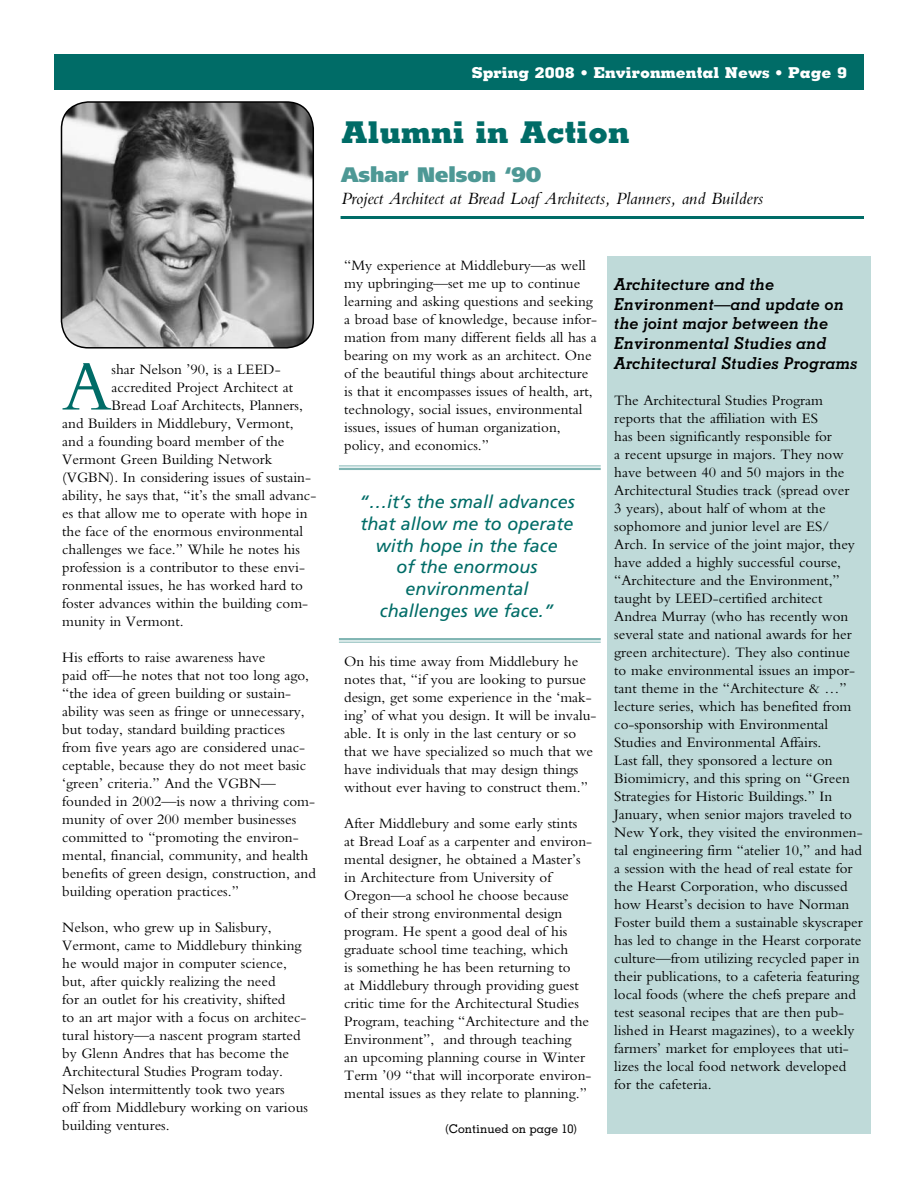
<style>
.page{position:relative;width:918px;height:1188px;background:#fff}
.page>*{position:absolute;margin:0;border:0;box-sizing:border-box;transform-origin:0 0}
.t1{font:72.9px "Bembo";color:#006c67}
.t2{font:800 30px "Memphis";color:#006c67}
.t3{font:900 21px "Frutiger";color:#4d9895}
.t4{font:italic 18px/21.8px "Frutiger";color:#006c67;text-align:center}
.t5{font:italic 18px "Bembo";color:#000}
.t6{font:italic 700 16.5px/19.8px "Memphis";color:#000}
.t7{font:15px/18px "Bembo";color:#000}
.t8{font:800 15px "Memphis";color:#fff}
.t9{font:500 12px "Memphis";color:#000}
</style>
<div class="page">
<img style="left:62px;top:102px;width:251px;height:246px">
<div style="left:61px;top:101px;width:253px;height:248px;border:2px solid #000;border-radius:27px"></div>
<hr style="left:341px;top:216px;width:523px;height:3px;background:#006c67">
<hr style="left:339px;top:638px;width:262px;height:2px;background:#80b5b3">
<hr style="left:339px;top:642px;width:262px;height:1px;background:#80b5b3">
<hr style="left:339px;top:466px;width:262px;height:1px;background:#80b5b3">
<hr style="left:339px;top:468px;width:262px;height:2px;background:#80b5b3">
<div style="left:608px;top:256px;width:263px;height:878px;background:#bfdad9"></div>
<div style="left:54px;top:54px;width:810px;height:36px;background:#006c67"></div>
<h1 class="t1" style="left:62px;top:344px;width:50px">A</h1>
<p class="t7" style="left:112px;top:360px;width:171px">shar Nelson ’90, is a LEED-</p>
<p class="t7" style="left:112px;top:378px;width:183px">accredited Project Architect at</p>
<p class="t7" style="left:112px;top:396px;width:193px">Bread Loaf Architects, Planners,</p>
<p class="t7" style="left:62px;top:414px;width:233px">and Builders in Middlebury, Vermont,</p>
<p class="t7" style="left:62px;top:432px;width:224px">and a founding board member of the</p>
<p class="t7" style="left:62px;top:450px;width:212px">Vermont Green Building Network</p>
<p class="t7" style="left:62px;top:468px;width:250px">(VGBN). In considering issues of sustain-</p>
<p class="t7" style="left:62px;top:486px;width:256px">ability, he says that, “it’s the small advanc-</p>
<p class="t7" style="left:62px;top:504px;width:247px">es that allow me to operate with hope in</p>
<p class="t7" style="left:62px;top:522px;width:242px">the face of the enormous environmental</p>
<p class="t7" style="left:62px;top:540px;width:239px">challenges we face.” While he notes his</p>
<p class="t7" style="left:62px;top:558px;width:244px">profession is a contributor to these envi-</p>
<p class="t7" style="left:62px;top:576px;width:242px">ronmental issues, he has worked hard to</p>
<p class="t7" style="left:62px;top:594px;width:247px">foster advances within the building com-</p>
<p class="t7" style="left:62px;top:612px;width:123px">munity in Vermont.</p>
<p class="t7" style="left:62px;top:648px;width:255px">His efforts to raise awareness have<br>paid off—he notes that not too long ago, “the idea of green building or sustain&shy;ability was seen as fringe or unnecessary, but today, standard building practices from five years ago are considered unac&shy;ceptable, because they do not meet basic ‘green’ criteria.” And the VGBN— founded in 2002—is now a thriving com&shy;munity of over 200 member businesses committed to “promoting the environ&shy;mental, financial, community, and health benefits of green design, construction, and building operation practices.”</p>
<p class="t7" style="left:62px;top:918px;width:247px">Nelson, who grew up in Salisbury, Vermont, came to Middlebury thinking he would major in computer science, but, after quickly realizing the need<br>for an outlet for his creativity, shifted<br>to an art major with a focus on architec&shy;tural history—a nascent program started by Glenn Andres that has become the Architectural Studies Program today.<br>Nelson intermittently took two years<br>off from Middlebury working on various building ventures.</p>
<p class="t8" style="left:472px;top:63px;width:377px">Spring 2008 • Environmental News • Page 9</p>
<h2 class="t2" style="left:341px;top:113px;width:290px">Alumni in Action</h2>
<h3 class="t3" style="left:341px;top:162px;width:202px">Ashar Nelson ‘90</h3>
<p class="t5" style="left:341px;top:188px;width:424px">Project Architect at Bread Loaf Architects, Planners, and Builders</p>
<p class="t7" style="left:344px;top:256px;width:254px">“My experience at Middlebury—as well my upbringing—set me up to continue learning and asking questions and seeking a broad base of knowledge, because infor&shy;mation from many different fields all has a bearing on my work as an architect. One of the beautiful things about architecture is that it encompasses issues of health, art, technology, social issues, environmental issues, issues of human organization, policy, and economics.”</p>
<p class="t4" style="left:359px;top:491px;width:217px">“…it’s the small advances that allow me to operate with hope in the face<br>of the enormous environmental<br>challenges we face.”</p>
<p class="t7" style="left:344px;top:652px;width:254px">On his time away from Middlebury he notes that, “if you are looking to pursue design, get some experience in the ‘mak&shy;ing’ of what you design. It will be invalu&shy;able. It is only in the last century or so that we have specialized so much that we have individuals that may design things without ever having to construct them.”</p>
<p class="t7" style="left:344px;top:814px;width:249px">After Middlebury and some early stints<br>at Bread Loaf as a carpenter and environ&shy;mental designer, he obtained a Master’s in Architecture from University of Oregon—a school he choose because<br>of their strong environmental design program. He spent a good deal of his graduate school time teaching, which<br>is something he has been returning to<br>at Middlebury through providing guest critic time for the Architectural Studies Program, teaching “Architecture and the Environment”, and through teaching<br>an upcoming planning course in Winter Term ’09 “that will incorporate environ&shy;mental issues as they relate to planning.”</p>
<p class="t9" style="left:446px;top:1121px;width:133px">(Continued on page 10)</p>
<p class="t6" style="left:614px;top:274px;width:245px">Architecture and the<br>Environment—and update on the joint major between the<br>Environmental Studies and<br>Architectural Studies Programs</p>
<p class="t7" style="left:614px;top:391px;width:250px">The Architectural Studies Program reports that the affiliation with ES<br>has been significantly responsible for<br>a recent upsurge in majors. They now have between 40 and 50 majors in the Architectural Studies track (spread over<br>3 years), about half of whom at the sophomore and junior level are ES/ Arch. In service of the joint major, they have added a highly successful course, “Architecture and the Environment,” taught by LEED-certified architect Andrea Murray (who has recently won several state and national awards for her green architecture). They also continue to make environmental issues an impor&shy;tant theme in the “Architecture &amp; …” lecture series, which has benefited from co-sponsorship with Environmental Studies and Environmental Affairs.<br>Last fall, they sponsored a lecture on Biomimicry, and this spring on “Green Strategies for Historic Buildings.” In January, when senior majors traveled to New York, they visited the environmen&shy;tal engineering firm “atelier 10,” and had a session with the head of real estate for the Hearst Corporation, who discussed how Hearst’s decision to have Norman Foster build them a sustainable skyscraper has led to change in the Hearst corporate culture—from utilizing recycled paper in their publications, to a cafeteria featuring local foods (where the chefs prepare and test seasonal recipes that are then pub&shy;lished in Hearst magazines), to a weekly farmers’ market for employees that uti&shy;lizes the local food network developed for the cafeteria.</p>
</div>
